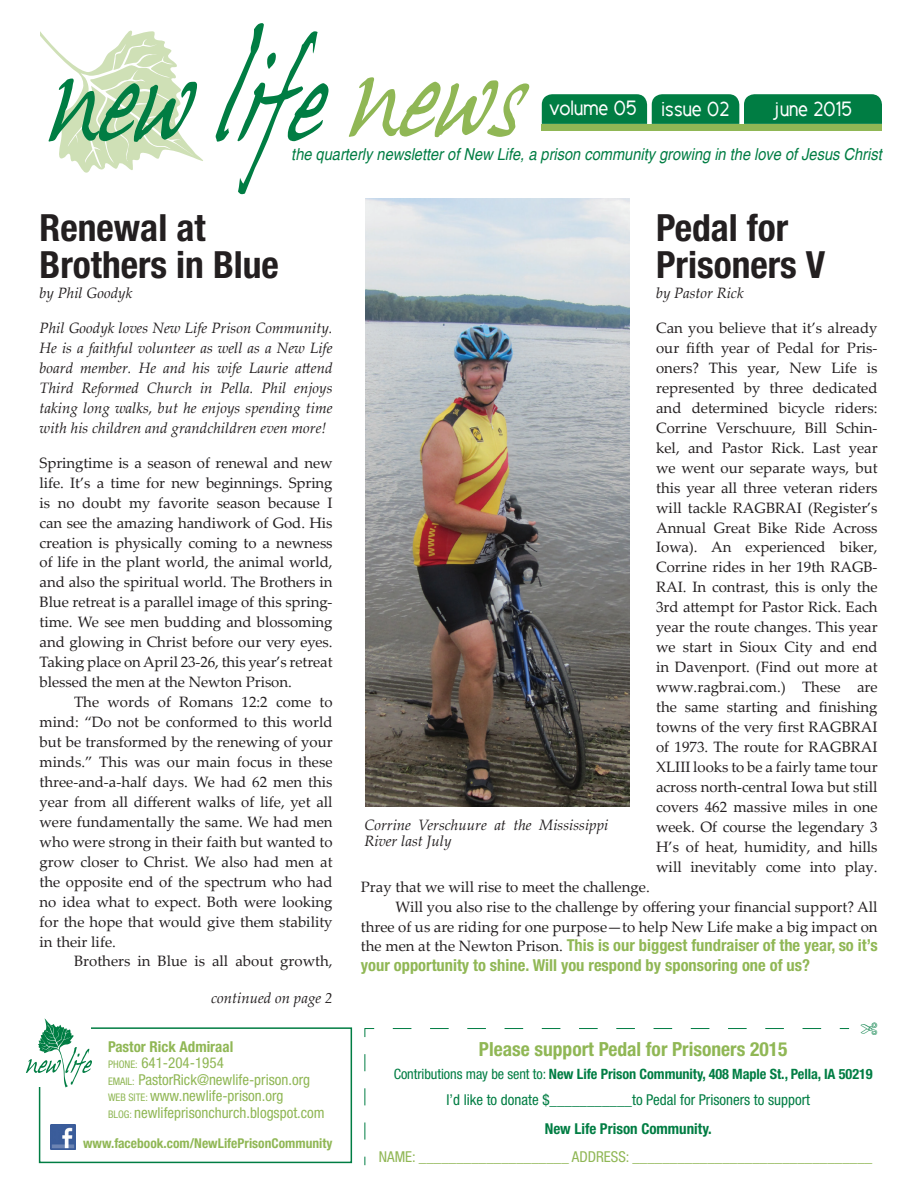
<style>
.page{position:relative;width:918px;height:1188px;background:#fff}
.page>*{position:absolute;margin:0;border:0;box-sizing:border-box;transform-origin:0 0}
.t1{font:700 condensed 37.5px/37.5px "Helvetica Neue LT Std";color:#231f20}
.t2{font:21px "Cicle Gordita";color:#fff}
.t3{font:700 condensed 19.5px "Helvetica Neue LT Std";color:#90b755}
.t4{font:700 condensed 16.5px/20px "Helvetica Neue LT Std";color:#90b755}
.t5{font:italic condensed 16.5px "Helvetica";color:#007d43;scale:1.08 1}
.t6{font:15px/20px "Palatino Linotype";color:#231f20;text-align:justify}
.t7{font:italic 15px/20px "Palatino Linotype";color:#231f20}
.t8{font:condensed 15px/16.5px "Helvetica Neue LT Std";color:#90b755}
.t9{font:condensed 15px "Helvetica Neue LT Std";color:#007d43}
.t10{font:700 condensed 15px "Helvetica Neue LT Std";color:#007d43}
.t11{font:700 condensed 14.25px "Helvetica Neue LT Std";letter-spacing:-.005em;color:#007d43}
.t12{font:700 condensed 13.5px "Helvetica Neue LT Std";color:#90b755}
.s1{font-weight:700}
.s2{font-size:10.5px}
.s3{font-family:"Palatino Linotype";font-weight:400;font-stretch:normal;font-size:15px;color:#231f20}
.s4{font-weight:400}
</style>
<div class="page">
<div style="left:39px;top:1027px;width:313px;height:136px;border:2px solid #007d43"></div>
<svg style="left:542px;top:94px;width:340px;height:30px;background:#0c834c"></svg>
<svg style="left:40px;top:23px;width:289px;height:171px"></svg>
<div style="left:542px;top:124px;width:340px;height:6px;background:#90b755"></div>
<svg style="left:349px;top:77px;width:180px;height:60px"></svg>
<svg style="left:364px;top:1028px;width:486px;height:138px"></svg>
<svg style="left:26px;top:1018px;width:66px;height:69px"></svg>
<img style="left:51px;top:1124px;width:25px;height:25px">
<img style="left:365px;top:199px;width:264px;height:608px">
<h2 class="t2" style="left:549px;top:97px;width:182px">volume 05 issue 02</h2>
<h2 class="t2" style="left:773px;top:98px;width:81px">june 2015</h2>
<p class="t5" style="left:291px;top:144px;width:548px">the quarterly newsletter of New Life, a prison community growing in the love of Jesus Christ</p>
<h1 class="t1" style="left:40px;top:208px;width:241px">Renewal at<br>Brothers in Blue</h1>
<p class="t7" style="left:40px;top:282px;width:94px">by Phil Goodyk</p>
<p class="t7" style="left:40px;top:317px;width:295px;text-align:justify">Phil Goodyk loves New Life Prison Community.<br>He is a faithful volunteer as well as a New Life board member. He and his wife Laurie attend Third Reformed Church in Pella. Phil enjoys taking long walks, but he enjoys spending time with his children and grandchildren even more!</p>
<p class="t6" style="left:40px;top:452px;width:295px">Springtime is a season of renewal and new life. It’s a time for new beginnings. Spring is no doubt my favorite season because I can see the amazing handiwork of God. His creation is physically coming to a newness of life in the plant world, the animal world, and also the spiritual world. The Brothers in Blue retreat is a parallel image of this spring&shy;time. We see men budding and blossoming and glowing in Christ before our very eyes.<br>Taking place on April 23-26, this year’s retreat blessed the men at the Newton Prison.</p>
<p class="t6" style="left:40px;top:691px;width:295px;text-indent:35px">The words of Romans 12:2 come to mind: “Do not be conformed to this world but be transformed by the renewing of your minds.” This was our main focus in these three-and-a-half days. We had 62 men this year from all different walks of life, yet all were fundamentally the same. We had men who were strong in their faith but wanted to grow closer to Christ. We also had men at the opposite end of the spectrum who had no idea what to expect. Both were looking for the hope that would give them stability in their life.</p>
<p class="t6" style="left:74px;top:951px;width:260px">Brothers in Blue is all about growth,</p>
<p class="t7" style="left:211px;top:987px;width:123px">continued on page 2</p>
<p class="t8" style="left:108px;top:1038px;width:218px"><span class="s1">Pastor Rick Admiraal<br></span><span class="s2">PHONE:</span> 641-204-1954<br><span class="s2">EMAIL:</span> PastorRick@newlife-prison.org<br><span class="s2">WEB SITE:</span> www.newlife-prison.org<br><span class="s2">BLOG:</span> newlifeprisonchurch.blogspot.com</p>
<p class="t12" style="left:83px;top:1135px;width:251px">www.facebook.com/NewLifePrisonCommunity</p>
<p class="t7" style="left:364px;top:816px;width:246px;line-height:16.5px">Corrine Verschuure at the Mississippi<br>River last July</p>
<h1 class="t1" style="left:656px;top:208px;width:171px">Pedal for<br>Prisoners V</h1>
<p class="t7" style="left:656px;top:282px;width:89px">by Pastor Rick</p>
<p class="t6" style="left:656px;top:317px;width:223px">Can you believe that it’s already our fifth year of Pedal for Pris&shy;oners? This year, New Life is represented by three dedicated and determined bicycle riders:<br>Corrine Verschuure, Bill Schin&shy;kel, and Pastor Rick. Last year we went our separate ways, but this year all three veteran riders will tackle RAGBRAI (Register’s Annual Great Bike Ride Across Iowa). An experienced biker, Corrine rides in her 19th RAGB-RAI. In contrast, this is only the 3rd attempt for Pastor Rick. Each year the route changes. This year we start in Sioux City and end in Davenport. (Find out more at www.ragbrai.com.) These are the same starting and finishing towns of the very first RAGBRAI of 1973. The route for RAGBRAI XLIII looks to be a fairly tame tour across north-central Iowa but still covers 462 massive miles in one week. Of course the legendary 3<br>H’s of heat, humidity, and hills will inevitably come into play.</p>
<p class="t6" style="left:361px;top:876px;width:290px">Pray that we will rise to meet the challenge.</p>
<p class="t6" style="left:395px;top:896px;width:484px">Will you also rise to the challenge by offering your financial support? All</p>
<p class="t6" style="left:361px;top:916px;width:518px">three of us are riding for one purpose—to help New Life make a big impact on</p>
<p class="t4" style="left:361px;top:935px;width:518px"><span class="s3">the men at the Newton Prison.</span> This is our biggest fundraiser of the year, so it’s your opportunity to shine. Will you respond by sponsoring one of us?</p>
<h3 class="t3" style="left:479px;top:1038px;width:310px">Please support Pedal for Prisoners 2015</h3>
<p class="t11" style="left:394px;top:1065px;width:480px"><span class="s4">Contributions may be sent to:</span> New Life Prison Community, 408 Maple St., Pella, IA 50219</p>
<p class="t9" style="left:447px;top:1091px;width:365px">I’d like to donate $___________to Pedal for Prisoners to support</p>
<p class="t10" style="left:545px;top:1119px;width:169px">New Life Prison Community.</p>
<p class="t8" style="left:379px;top:1149px;width:495px">NAME: ____________________ ADDRESS: ________________________________</p>
</div>
